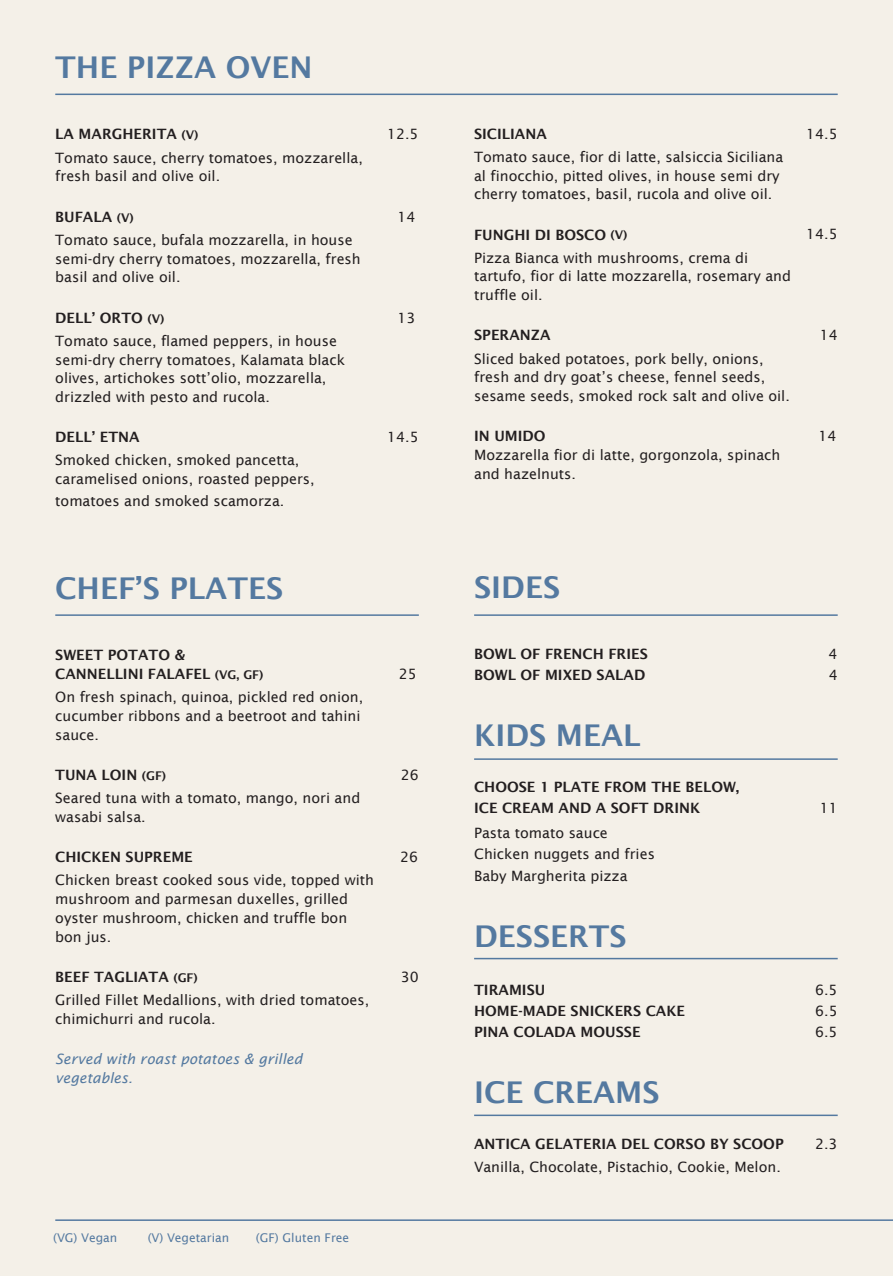
<style>
.page{position:relative;width:893px;height:1276px;background:#f4f0e8}
.page>*{position:absolute;margin:0;border:0;box-sizing:border-box;transform-origin:0 0}
.t1{font:600 30px "Lucida Sans";color:#5479a0}
.t2{font:14.25px/18.8px "Lucida Sans";color:#231f20}
.t3{font:600 14.25px/18.6px "Lucida Sans";color:#231f20}
.t4{font:italic 14.25px/18.8px "Lucida Sans";color:#5479a0}
.t5{font:12px "Lucida Sans";color:#5479a0}
.s1{font-size:12px}
</style>
<div class="page">
<hr style="left:55px;top:1219px;width:838px;height:2px;background:#5479a0">
<hr style="left:55px;top:94px;width:783px;height:1px;background:#5479a0">
<hr style="left:55px;top:614px;width:364px;height:2px;background:#5479a0">
<hr style="left:474px;top:614px;width:364px;height:2px;background:#5479a0">
<hr style="left:474px;top:758px;width:364px;height:2px;background:#5479a0">
<hr style="left:474px;top:958px;width:364px;height:1px;background:#5479a0">
<hr style="left:474px;top:1114px;width:364px;height:2px;background:#5479a0">
<h1 class="t1" style="left:55px;top:51px;width:259px">THE PIZZA OVEN</h1>
<p class="t3" style="left:55px;top:125px;width:145px">LA MARGHERITA <span class="s1">(V)</span></p>
<p class="t2" style="left:387px;top:125px;width:33px">12.5</p>
<p class="t2" style="left:55px;top:148px;width:309px">Tomato sauce, cherry tomatoes, mozzarella, fresh basil and olive oil.</p>
<p class="t3" style="left:55px;top:207px;width:80px">BUFALA <span class="s1">(V)</span></p>
<p class="t2" style="left:398px;top:207px;width:20px">14</p>
<p class="t2" style="left:55px;top:230px;width:307px">Tomato sauce, bufala mozzarella, in house semi-dry cherry tomatoes, mozzarella, fresh basil and olive oil.</p>
<p class="t3" style="left:55px;top:308px;width:111px">DELL’ ORTO <span class="s1">(V)</span></p>
<p class="t2" style="left:398px;top:308px;width:20px">13</p>
<p class="t2" style="left:55px;top:331px;width:291px">Tomato sauce, flamed peppers, in house semi-dry cherry tomatoes, Kalamata black olives, artichokes sott’olio, mozzarella, drizzled with pesto and rucola.</p>
<p class="t3" style="left:55px;top:428px;width:86px">DELL’ ETNA</p>
<p class="t2" style="left:387px;top:428px;width:33px">14.5</p>
<p class="t2" style="left:55px;top:451px;width:261px">Smoked chicken, smoked pancetta, caramelised onions, roasted peppers,</p>
<p class="t2" style="left:55px;top:491px;width:231px">tomatoes and smoked scamorza.</p>
<h1 class="t1" style="left:55px;top:571px;width:229px">CHEF’S PLATES</h1>
<p class="t3" style="left:55px;top:646px;width:210px">SWEET POTATO &amp;<br>CANNELLINI FALAFEL <span class="s1">(VG, GF)</span></p>
<p class="t2" style="left:399px;top:664px;width:20px">25</p>
<p class="t2" style="left:55px;top:687px;width:309px">On fresh spinach, quinoa, pickled red onion, cucumber ribbons and a beetroot and tahini sauce.</p>
<p class="t3" style="left:55px;top:765px;width:112px">TUNA LOIN <span class="s1">(GF)</span></p>
<p class="t2" style="left:401px;top:765px;width:20px">26</p>
<p class="t2" style="left:55px;top:788px;width:307px">Seared tuna with a tomato, mango, nori and wasabi salsa.</p>
<p class="t3" style="left:55px;top:847px;width:139px">CHICKEN SUPREME</p>
<p class="t2" style="left:400px;top:847px;width:20px">26</p>
<p class="t2" style="left:55px;top:870px;width:320px">Chicken breast cooked sous vide, topped with mushroom and parmesan duxelles, grilled oyster mushroom, chicken and truffle bon bon jus.</p>
<p class="t3" style="left:55px;top:967px;width:144px">BEEF TAGLIATA <span class="s1">(GF)</span></p>
<p class="t2" style="left:401px;top:967px;width:20px">30</p>
<p class="t2" style="left:55px;top:990px;width:316px">Grilled Fillet Medallions, with dried tomatoes, chimichurri and rucola.</p>
<p class="t4" style="left:55px;top:1049px;width:249px">Served with roast potatoes &amp; grilled vegetables.</p>
<p class="t5" style="left:53px;top:1230px;width:66px">(VG) Vegan</p>
<p class="t5" style="left:148px;top:1230px;width:83px">(V) Vegetarian</p>
<p class="t5" style="left:256px;top:1230px;width:95px">(GF) Gluten Free</p>
<p class="t3" style="left:474px;top:124px;width:74px">SICILIANA</p>
<p class="t2" style="left:806px;top:124px;width:33px">14.5</p>
<p class="t2" style="left:474px;top:147px;width:311px">Tomato sauce, fior di latte, salsiccia Siciliana al finocchio, pitted olives, in house semi dry cherry tomatoes, basil, rucola and olive oil.</p>
<p class="t3" style="left:474px;top:225px;width:155px">FUNGHI DI BOSCO <span class="s1">(V)</span></p>
<p class="t2" style="left:806px;top:225px;width:33px">14.5</p>
<p class="t2" style="left:474px;top:248px;width:318px">Pizza Bianca with mushrooms, crema di tartufo, fior di latte mozzarella, rosemary and truffle oil.</p>
<p class="t3" style="left:474px;top:326px;width:78px">SPERANZA</p>
<p class="t2" style="left:820px;top:326px;width:20px">14</p>
<p class="t2" style="left:474px;top:349px;width:317px">Sliced baked potatoes, pork belly, onions, fresh and dry goat’s cheese, fennel seeds, sesame seeds, smoked rock salt and olive oil.</p>
<p class="t3" style="left:474px;top:427px;width:73px">IN UMIDO</p>
<p class="t2" style="left:819px;top:427px;width:20px">14</p>
<p class="t2" style="left:474px;top:445px;width:308px">Mozzarella fior di latte, gorgonzola, spinach and hazelnuts.</p>
<h1 class="t1" style="left:474px;top:570px;width:88px">SIDES</h1>
<p class="t3" style="left:474px;top:645px;width:175px">BOWL OF FRENCH FRIES</p>
<p class="t2" style="left:829px;top:645px;width:11px">4</p>
<p class="t3" style="left:474px;top:666px;width:173px">BOWL OF MIXED SALAD</p>
<p class="t2" style="left:829px;top:666px;width:11px">4</p>
<h1 class="t1" style="left:474px;top:718px;width:168px">KIDS MEAL</h1>
<p class="t3" style="left:474px;top:776px;width:267px;line-height:21px">CHOOSE 1 PLATE FROM THE BELOW,<br>ICE CREAM AND A SOFT DRINK</p>
<p class="t2" style="left:474px;top:822px;width:182px;line-height:21.3px">Pasta tomato sauce<br>Chicken nuggets and fries<br>Baby Margherita pizza</p>
<p class="t2" style="left:820px;top:798px;width:20px">11</p>
<h1 class="t1" style="left:474px;top:919px;width:154px">DESSERTS</h1>
<p class="t3" style="left:474px;top:980px;width:73px">TIRAMISU</p>
<p class="t2" style="left:815px;top:980px;width:24px">6.5</p>
<p class="t3" style="left:474px;top:1001px;width:212px">HOME-MADE SNICKERS CAKE</p>
<p class="t2" style="left:815px;top:1001px;width:24px">6.5</p>
<p class="t3" style="left:474px;top:1022px;width:168px">PINA COLADA MOUSSE</p>
<p class="t2" style="left:815px;top:1022px;width:24px">6.5</p>
<h1 class="t1" style="left:474px;top:1075px;width:187px">ICE CREAMS</h1>
<p class="t3" style="left:474px;top:1134px;width:311px">ANTICA GELATERIA DEL CORSO BY SCOOP</p>
<p class="t2" style="left:815px;top:1134px;width:24px">2.3</p>
<p class="t2" style="left:474px;top:1157px;width:308px">Vanilla, Chocolate, Pistachio, Cookie, Melon.</p>
</div>
